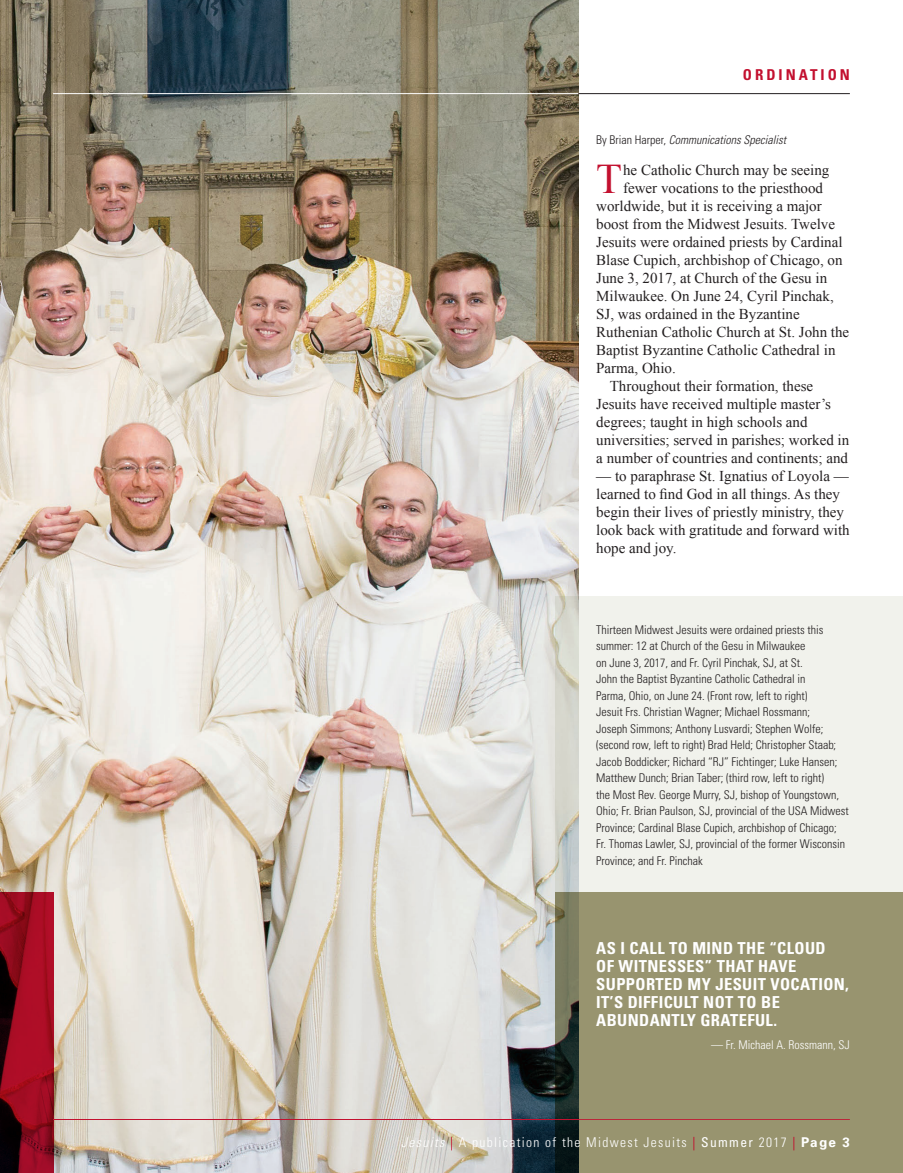
<style>
.page{position:relative;width:903px;height:1173px;background:#fff}
.page>*{position:absolute;margin:0;border:0;box-sizing:border-box;transform-origin:0 0}
.t1{font:42.15px "Times New Roman";color:#c3102f}
.t2{font:700 condensed 16.5px/18px "Univers";letter-spacing:.025em;color:#fff}
.t3{font:15px/18px "Times New Roman";color:#231f20}
.t4{font:700 condensed 15px "Univers";letter-spacing:.2em;color:#c3102f}
.t5{font:300 condensed 13.5px "Univers";letter-spacing:.1em;color:#fff}
.t6{font:300 condensed 12px/16.5px "Univers";color:#231f20}
.t7{font:italic 300 condensed 12px "Univers";color:#231f20}
.t8{font:300 condensed 12px "Univers";color:#fff}
.s1{font-style:normal}
.s2{font-style:italic}
.s3{color:#c3102f}
.s4{font-weight:400}
.s5{font-weight:700;font-stretch:normal}
</style>
<div class="page">
<img style="left:0;top:0;width:578px;height:1173px">
<div style="left:555px;top:596px;width:348px;height:296px;background:#f1f2ec"></div>
<svg style="left:0;top:892px;width:54px;height:281px;background:#850a1c"></svg>
<div style="left:555px;top:892px;width:348px;height:281px;background:#98946f"></div>
<hr style="left:578px;top:1119px;width:272px;height:1px;background:#c3102f">
<hr style="left:53px;top:1119px;width:525px;height:1px;background:#c3102f">
<hr style="left:578px;top:93px;width:272px;height:1px;background:#231f20">
<hr style="left:53px;top:93px;width:525px;height:1px;background:#fff">
<p class="t4" style="left:743px;top:65px;width:108px">ORDINATION</p>
<p class="t7" style="left:596px;top:132px;width:191px"><span class="s1">By Brian Harper,</span> Communications Specialist</p>
<h1 class="t1" style="left:596px;top:151px;width:27px">T</h1>
<p class="t3" style="left:623px;top:161px;width:208px">he Catholic Church may be seeing</p>
<p class="t3" style="left:623px;top:179px;width:201px">fewer vocations to the priesthood</p>
<p class="t3" style="left:596px;top:197px;width:227px">worldwide, but it is receiving a major</p>
<p class="t3" style="left:596px;top:215px;width:240px">boost from the Midwest Jesuits. Twelve</p>
<p class="t3" style="left:596px;top:233px;width:248px">Jesuits were ordained priests by Cardinal</p>
<p class="t3" style="left:596px;top:251px;width:248px">Blase Cupich, archbishop of Chicago, on</p>
<p class="t3" style="left:596px;top:269px;width:232px">June 3, 2017, at Church of the Gesu in</p>
<p class="t3" style="left:596px;top:287px;width:239px">Milwaukee. On June 24, Cyril Pinchak,</p>
<p class="t3" style="left:596px;top:305px;width:205px">SJ, was ordained in the Byzantine</p>
<p class="t3" style="left:596px;top:323px;width:254px">Ruthenian Catholic Church at St. John the</p>
<p class="t3" style="left:596px;top:341px;width:241px">Baptist Byzantine Catholic Cathedral in</p>
<p class="t3" style="left:596px;top:359px;width:81px">Parma, Ohio.</p>
<p class="t3" style="left:610px;top:377px;width:205px">Throughout their formation, these</p>
<p class="t3" style="left:596px;top:395px;width:236px">Jesuits have received multiple master’s</p>
<p class="t3" style="left:596px;top:413px;width:213px">degrees; taught in high schools and</p>
<p class="t3" style="left:596px;top:431px;width:254px">universities; served in parishes; worked in</p>
<p class="t3" style="left:596px;top:449px;width:253px">a number of countries and continents; and</p>
<p class="t3" style="left:596px;top:467px;width:255px">— to paraphrase St. Ignatius of Loyola — learned to find God in all things. As they begin their lives of priestly ministry, they look back with gratitude and forward with hope and joy.</p>
<p class="t6" style="left:596px;top:621px;width:254px">Thirteen Midwest Jesuits were ordained priests this summer: 12 at Church of the Gesu in Milwaukee<br>on June 3, 2017, and Fr. Cyril Pinchak, SJ, at St.<br>John the Baptist Byzantine Catholic Cathedral in<br>Parma, Ohio, on June 24. (Front row, left to right)<br>Jesuit Frs. Christian Wagner; Michael Rossmann;<br>Joseph Simmons; Anthony Lusvardi; Stephen Wolfe; (second row, left to right) Brad Held; Christopher Staab; Jacob Boddicker; Richard “RJ” Fichtinger; Luke Hansen; Matthew Dunch; Brian Taber; (third row, left to right)<br>the Most Rev. George Murry, SJ, bishop of Youngstown, Ohio; Fr. Brian Paulson, SJ, provincial of the USA Midwest Province; Cardinal Blase Cupich, archbishop of Chicago; Fr. Thomas Lawler, SJ, provincial of the former Wisconsin Province; and Fr. Pinchak</p>
<p class="t2" style="left:596px;top:939px;width:254px">AS I CALL TO MIND THE “CLOUD<br>OF WITNESSES” THAT HAVE<br>SUPPORTED MY JESUIT VOCATION,<br>IT’S DIFFICULT NOT TO BE<br>ABUNDANTLY GRATEFUL.</p>
<p class="t8" style="left:711px;top:1037px;width:140px">— Fr. Michael A. Rossmann, SJ</p>
<p class="t5" style="left:401px;top:1134px;width:450px"><span class="s2">Jesuits</span> <span class="s3">|</span> A publication of the Midwest Jesuits <span class="s3">|</span> <span class="s4">Summer</span> 2017 <span class="s3">|</span> <span class="s5">Page 3</span></p>
</div>
